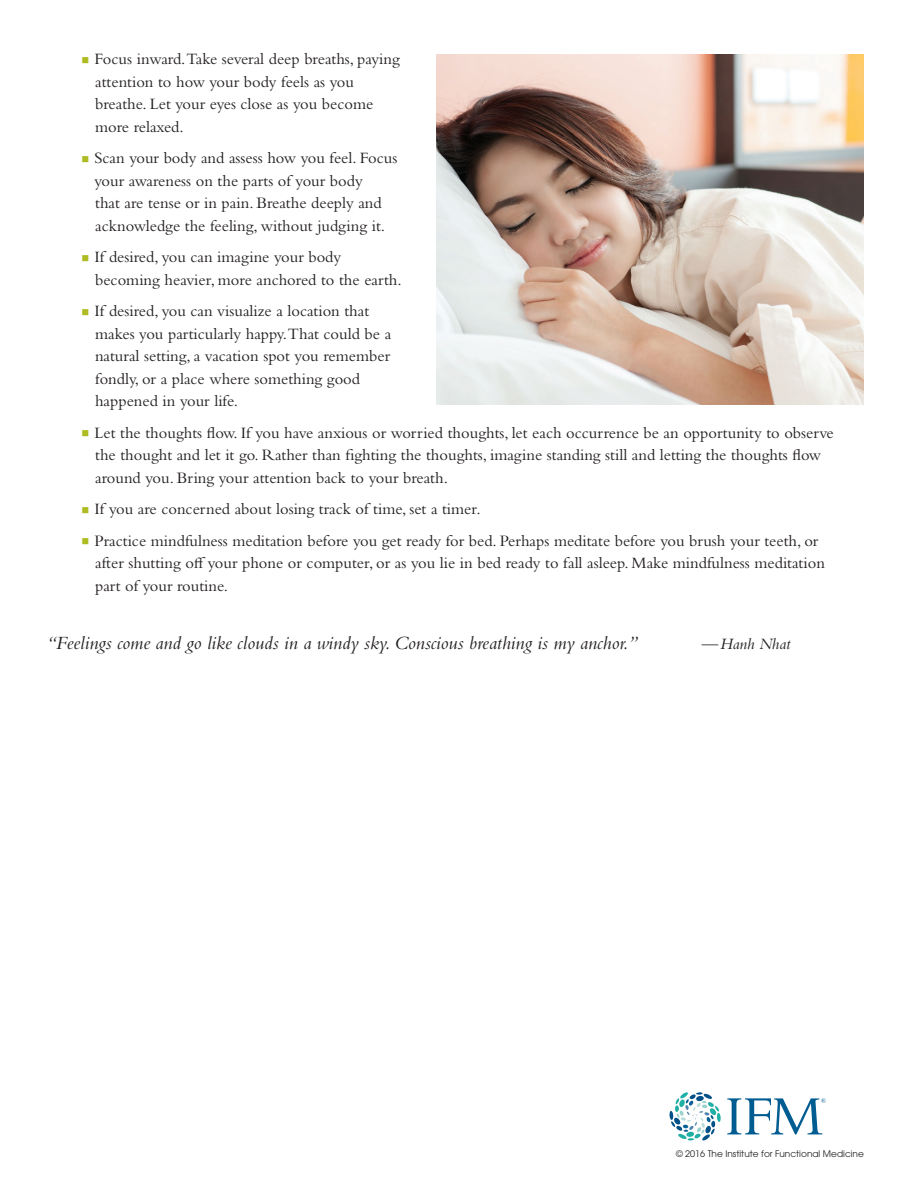
<style>
.page{position:relative;width:918px;height:1188px;background:#fff}
.page>*{position:absolute;margin:0;border:0;box-sizing:border-box;transform-origin:0 0}
.t1{font:italic 19.5px "Bembo Std";color:#231f20}
.t2{font:16.5px/22.5px "Bembo Std";color:#231f20}
.t3{font:italic 16.5px "Bembo Std";color:#231f20}
.t4{font:9px "ITC Avant Garde Std";color:#231f20}
.s1{color:#aebc21}
</style>
<div class="page">
<svg style="left:669px;top:1092px;width:52px;height:48px"></svg>
<svg style="left:727px;top:1098px;width:99px;height:36px"></svg>
<img style="left:436px;top:54px;width:428px;height:351px">
<p class="t2" style="left:95px;top:48px;width:306px;text-indent:-14px"><span class="s1">■</span> Focus inward.Take several deep breaths, paying attention to how your body feels as you breathe. Let your eyes close as you become more relaxed.</p>
<p class="t2" style="left:94px;top:147px;width:304px;text-indent:-13px"><span class="s1">■</span> Scan your body and assess how you feel. Focus your awareness on the parts of your body<br>that are tense or in pain. Breathe deeply and acknowledge the feeling, without judging it.</p>
<p class="t2" style="left:95px;top:246px;width:308px;text-indent:-14px"><span class="s1">■</span> If desired, you can imagine your body becoming heavier, more anchored to the earth.</p>
<p class="t2" style="left:95px;top:300px;width:298px;text-indent:-14px"><span class="s1">■</span> If desired, you can visualize a location that makes you particularly happy.That could be a natural setting, a vacation spot you remember fondly, or a place where something good happened in your life.</p>
<p class="t2" style="left:95px;top:421px;width:740px;text-indent:-14px"><span class="s1">■</span> Let the thoughts flow. If you have anxious or worried thoughts, let each occurrence be an opportunity to observe the thought and let it go. Rather than fighting the thoughts, imagine standing still and letting the thoughts flow around you. Bring your attention back to your breath.</p>
<p class="t2" style="left:82px;top:498px;width:401px"><span class="s1">■</span> If you are concerned about losing track of time, set a timer.</p>
<p class="t2" style="left:95px;top:529px;width:731px;text-indent:-14px"><span class="s1">■</span> Practice mindfulness meditation before you get ready for bed. Perhaps meditate before you brush your teeth, or after shutting off your phone or computer, or as you lie in bed ready to fall asleep. Make mindfulness meditation part of your routine.</p>
<p class="t1" style="left:46px;top:632px;width:594px">“Feelings come and go like clouds in a windy sky. Conscious breathing is my anchor.”</p>
<p class="t3" style="left:702px;top:634px;width:90px">—Hanh Nhat</p>
<p class="t4" style="left:676px;top:1148px;width:189px">© 2016 The Institute for Functional Medicine</p>
</div>
